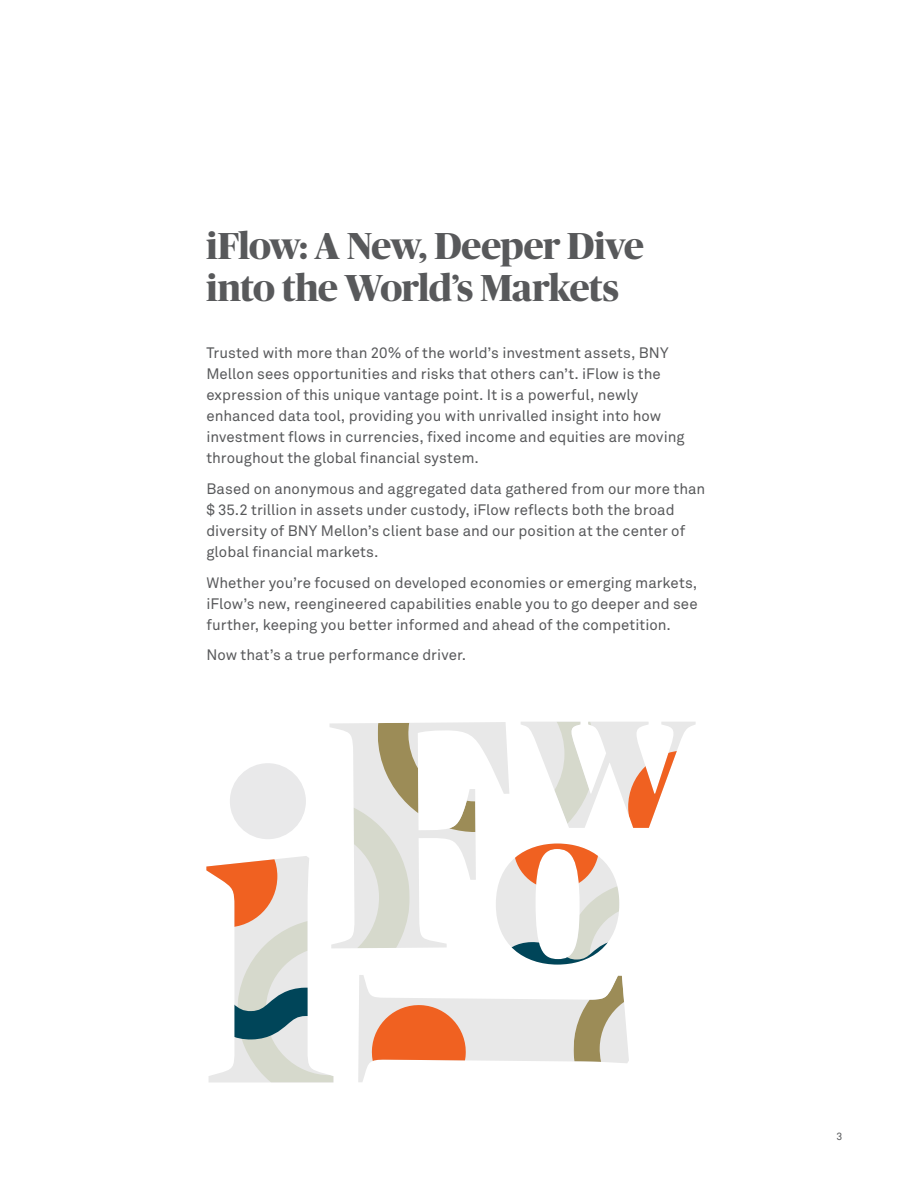
<style>
.page{position:relative;width:918px;height:1188px;background:#fff}
.page>*{position:absolute;margin:0;border:0;box-sizing:border-box;transform-origin:0 0}
.Internal_Page_Title{font:700 37.5px/42px "Publico Banner";letter-spacing:-.015em;color:#58595b}
.General_Text{font:15px/21px "Akkurat Pro";letter-spacing:.005em;color:#58595b}
.t1{font:10.5px "Akkurat Pro";color:#58595b}
</style>
<div class="page">
<svg style="left:206px;top:722px;width:490px;height:361px"></svg>
<div style="left:230px;top:763px;width:76px;height:76px;background:#e9e9ea;border-radius:50%"></div>
<p class="Internal_Page_Title" style="left:206px;top:223px;width:439px">iFlow: A New, Deeper Dive into the World’s Markets</p>
<p class="General_Text" style="left:206px;top:343px;width:480px">Trusted with more than 20% of the world’s investment assets, BNY Mellon sees opportunities and risks that others can’t. iFlow is the expression of this unique vantage point. It is a powerful, newly enhanced data tool, providing you with unrivalled insight into how investment flows in currencies, fixed income and equities are moving throughout the global financial system.</p>
<p class="General_Text" style="left:206px;top:479px;width:500px">Based on anonymous and aggregated data gathered from our more than $ 35.2 trillion in assets under custody, iFlow reflects both the broad diversity of BNY Mellon’s client base and our position at the center of global financial markets.</p>
<p class="General_Text" style="left:206px;top:572px;width:493px;text-align:justify">Whether you’re focused on developed economies or emerging markets, iFlow’s new, reengineered capabilities enable you to go deeper and see further, keeping you better informed and ahead of the competition.</p>
<p class="General_Text" style="left:206px;top:645px;width:261px">Now that’s a true performance driver.</p>
<p class="t1" style="left:837px;top:1130px;width:7px">3</p>
</div>
